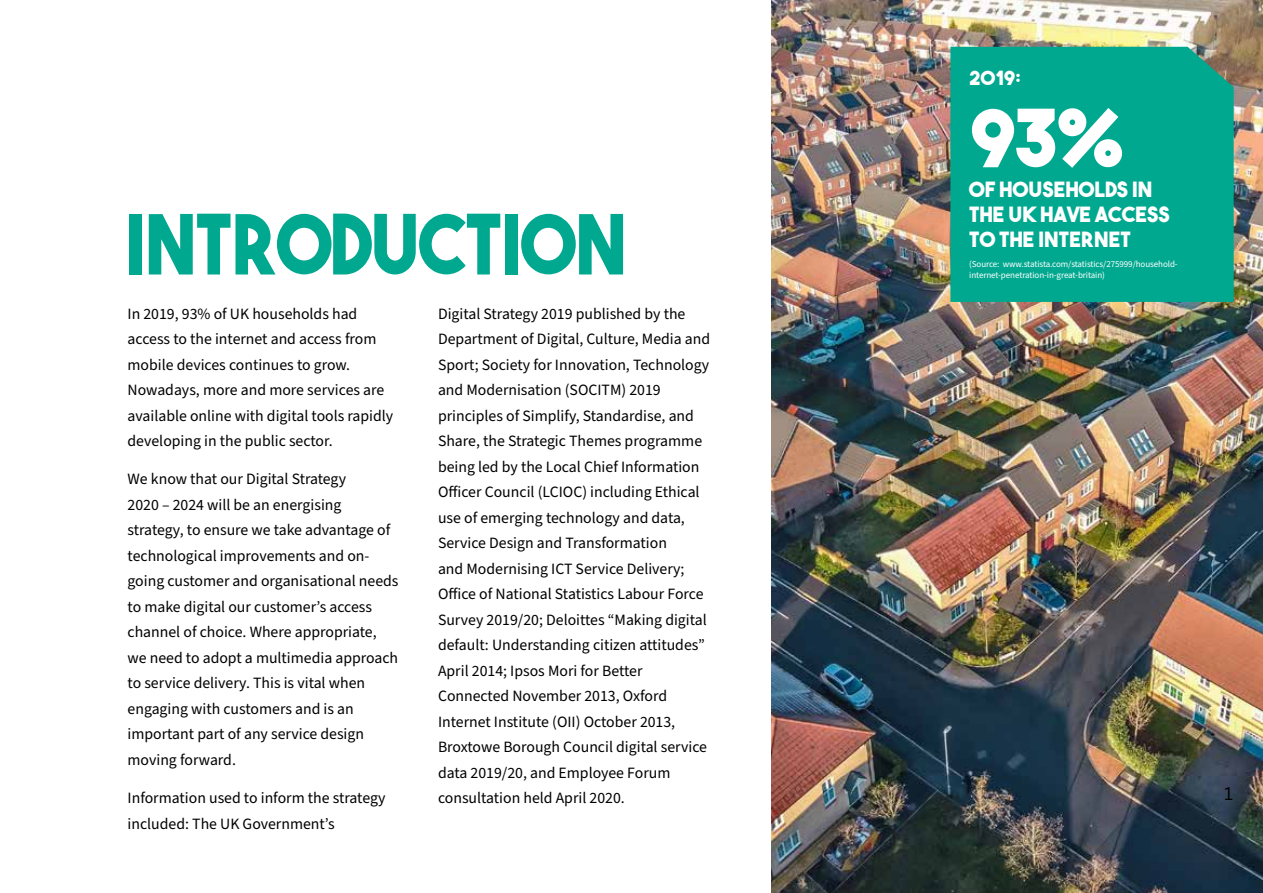
<style>
.page{position:relative;width:1263px;height:893px;background:#fff}
.page>*{position:absolute;margin:0;border:0;box-sizing:border-box;transform-origin:0 0}
.t1{font:82.5px "The Bold Font";letter-spacing:-.005em;color:#00a88f;scale:.9 1}
.t2{font:79.5px "The Bold Font";color:#fff}
.t3{font:21px/25.2px "The Bold Font";letter-spacing:.01em;color:#fff}
.t4{font:19.5px "The Bold Font";color:#fff}
.t5{font:18px "Microsoft Phags Pa";color:#000}
.t6{font:15.75px/25.5px "Source Sans Pro";color:#000}
.t7{font:9px/10.8px "Source Sans Pro";letter-spacing:-.01em;color:#fff}
</style>
<div class="page">
<img style="left:772px;top:0;width:491px;height:893px">
<div style="left:950px;top:47px;width:284px;height:255px;background:#00a88f"></div>
<h1 class="t1" style="left:125px;top:192px;width:558px">INTRODUCTION</h1>
<p class="t6" style="left:128px;top:301px;width:267px">In 2019, 93% of UK households had access to the internet and access from mobile devices continues to grow.<br>Nowadays, more and more services are available online with digital tools rapidly developing in the public sector.</p>
<p class="t6" style="left:128px;top:467px;width:272px">We know that our Digital Strategy<br>2020 – 2024 will be an energising strategy, to ensure we take advantage of technological improvements and on&shy;going customer and organisational needs to make digital our customer’s access channel of choice. Where appropriate, we need to adopt a multimedia approach to service delivery. This is vital when engaging with customers and is an important part of any service design moving forward.</p>
<p class="t6" style="left:128px;top:786px;width:260px">Information used to inform the strategy included: The UK Government’s</p>
<p class="t6" style="left:438px;top:301px;width:274px">Digital Strategy 2019 published by the Department of Digital, Culture, Media and Sport; Society for Innovation, Technology and Modernisation (SOCITM) 2019 principles of Simplify, Standardise, and Share, the Strategic Themes programme being led by the Local Chief Information Officer Council (LCIOC) including Ethical use of emerging technology and data, Service Design and Transformation<br>and Modernising ICT Service Delivery; Office of National Statistics Labour Force Survey 2019/20; Deloittes “Making digital default: Understanding citizen attitudes” April 2014; Ipsos Mori for Better Connected November 2013, Oxford Internet Institute (OII) October 2013, Broxtowe Borough Council digital service data 2019/20, and Employee Forum consultation held April 2020.</p>
<p class="t4" style="left:969px;top:65px;width:53px">2019:</p>
<h2 class="t2" style="left:969px;top:88px;width:158px">93%</h2>
<h3 class="t3" style="left:969px;top:176px;width:202px">OF HOUSEHOLDS IN<br>THE UK HAVE ACCESS<br>TO THE INTERNET</h3>
<p class="t7" style="left:969px;top:259px;width:210px">(Source: www.statista.com/statistics/275999/household&shy;internet-penetration-in-great-britain)</p>
<p class="t5" style="left:1224px;top:781px;width:11px">1</p>
</div>
